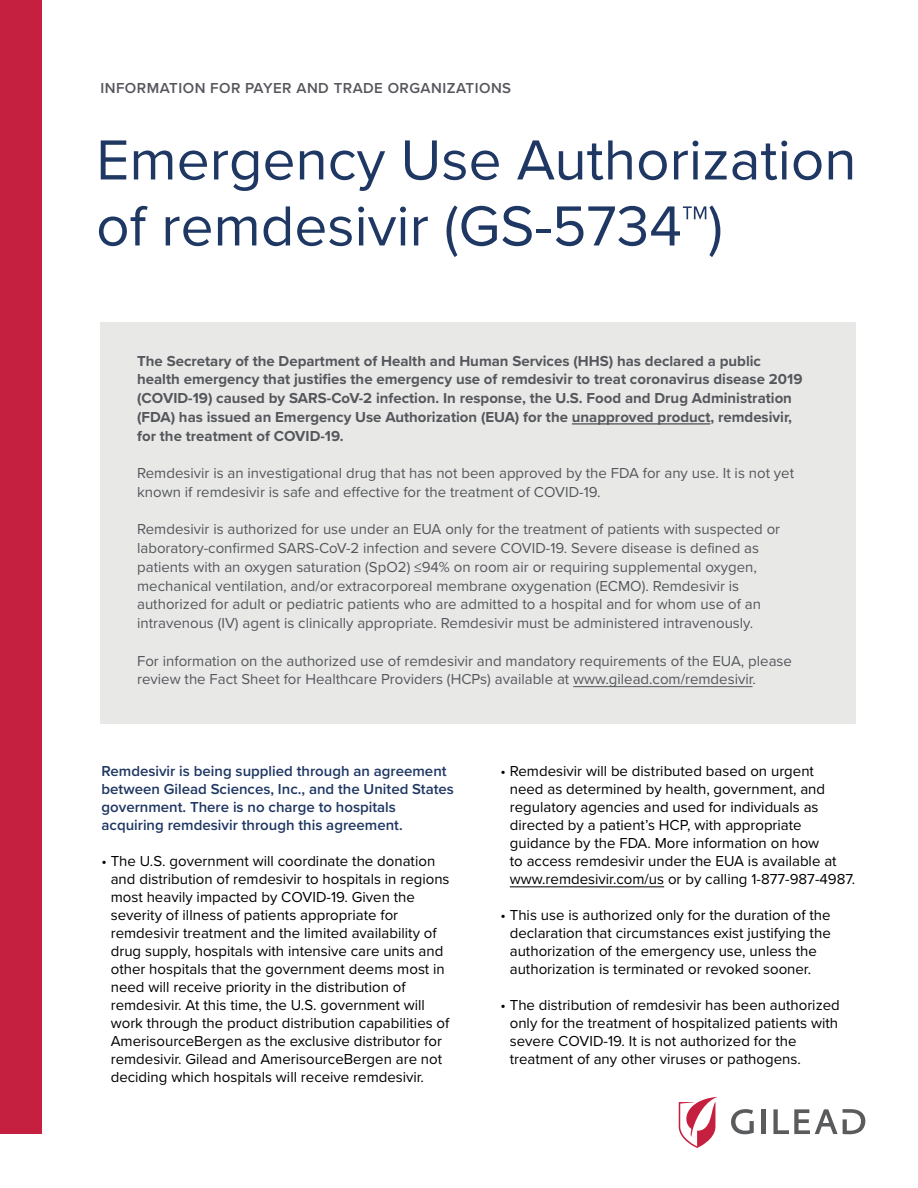
<style>
.page{position:relative;width:918px;height:1188px;background:#fff}
.page>*{position:absolute;margin:0;border:0;box-sizing:border-box;transform-origin:0 0}
.Syneos_Default_Style{font:58.5px/66px "Proxima Nova";color:#1f3763}
.Syneos_Default_Style-2{font:15px/18px "Proxima Nova";color:#000}
.Syneos_Default_Style-3{font:15px/18.8px "Proxima Nova";color:#55575c}
.Syneos_Default_Style-4{font:700 15px/18.8px "Proxima Nova";color:#55575c}
.Syneos_Default_Style-5{font:600 15px/18px "Proxima Nova";color:#1f3763}
.Syneos_Default_Style-6{font:600 15px "Proxima Nova";letter-spacing:.03em;color:#55575c}
</style>
<div class="page">
<div style="left:100px;top:322px;width:756px;height:402px;background:#e8e9e7"></div>
<div style="left:0;top:0;width:41px;height:1134px;background:#c5203f"></div>
<svg style="left:731px;top:1109px;width:23px;height:25px"></svg>
<hr style="left:761px;top:1109px;width:4px;height:25px;background:#5a5b5d">
<svg style="left:773px;top:1109px;width:92px;height:25px"></svg>
<svg style="left:679px;top:1097px;width:38px;height:51px"></svg>
<hr style="left:510px;top:886px;width:154px;height:1px;background:#000">
<hr style="left:572px;top:423px;width:138px;height:2px;background:#55575c">
<hr style="left:573px;top:686px;width:180px;height:1px;background:#55575c">
<p class="Syneos_Default_Style-6" style="left:100px;top:77px;width:412px">INFORMATION FOR PAYER AND TRADE ORGANIZATIONS</p>
<p class="Syneos_Default_Style" style="left:96px;top:124px;width:762px">Emergency Use Authorization of remdesivir (GS-5734™)</p>
<p class="Syneos_Default_Style-4" style="left:137px;top:351px;width:667px">The Secretary of the Department of Health and Human Services (HHS) has declared a public health emergency that justifies the emergency use of remdesivir to treat coronavirus disease 2019 (COVID-19) caused by SARS-CoV-2 infection. In response, the U.S. Food and Drug Administration (FDA) has issued an Emergency Use Authorization (EUA) for the unapproved product, remdesivir, for the treatment of COVID-19.</p>
<p class="Syneos_Default_Style-3" style="left:137px;top:463px;width:659px">Remdesivir is an investigational drug that has not been approved by the FDA for any use. It is not yet known if remdesivir is safe and effective for the treatment of COVID-19.</p>
<p class="Syneos_Default_Style-3" style="left:137px;top:519px;width:645px">Remdesivir is authorized for use under an EUA only for the treatment of patients with suspected or laboratory-confirmed SARS-CoV-2 infection and severe COVID-19. Severe disease is defined as patients with an oxygen saturation (SpO2) ≤94% on room air or requiring supplemental oxygen, mechanical ventilation, and/or extracorporeal membrane oxygenation (ECMO). Remdesivir is authorized for adult or pediatric patients who are admitted to a hospital and for whom use of an intravenous (IV) agent is clinically appropriate. Remdesivir must be administered intravenously.</p>
<p class="Syneos_Default_Style-3" style="left:137px;top:651px;width:656px">For information on the authorized use of remdesivir and mandatory requirements of the EUA, please review the Fact Sheet for Healthcare Providers (HCPs) available at www.gilead.com/remdesivir.</p>
<p class="Syneos_Default_Style-5" style="left:102px;top:762px;width:354px">Remdesivir is being supplied through an agreement between Gilead Sciences, Inc., and the United States government. There is no charge to hospitals acquiring remdesivir through this agreement.</p>
<p class="Syneos_Default_Style-2" style="left:111px;top:852px;width:340px;text-indent:-9px">• The U.S. government will coordinate the donation and distribution of remdesivir to hospitals in regions most heavily impacted by COVID-19. Given the severity of illness of patients appropriate for remdesivir treatment and the limited availability of drug supply, hospitals with intensive care units and other hospitals that the government deems most in need will receive priority in the distribution of remdesivir. At this time, the U.S. government will work through the product distribution capabilities of AmerisourceBergen as the exclusive distributor for remdesivir. Gilead and AmerisourceBergen are not deciding which hospitals will receive remdesivir.</p>
<p class="Syneos_Default_Style-2" style="left:510px;top:762px;width:347px;text-indent:-9px">• Remdesivir will be distributed based on urgent<br>need as determined by health, government, and regulatory agencies and used for individuals as directed by a patient’s HCP, with appropriate guidance by the FDA. More information on how<br>to access remdesivir under the EUA is available at www.remdesivir.com/us or by calling 1-877-987-4987.</p>
<p class="Syneos_Default_Style-2" style="left:510px;top:906px;width:322px;text-indent:-9px">• This use is authorized only for the duration of the declaration that circumstances exist justifying the authorization of the emergency use, unless the authorization is terminated or revoked sooner.</p>
<p class="Syneos_Default_Style-2" style="left:510px;top:996px;width:332px;text-indent:-9px">• The distribution of remdesivir has been authorized only for the treatment of hospitalized patients with severe COVID-19. It is not authorized for the treatment of any other viruses or pathogens.</p>
</div>
